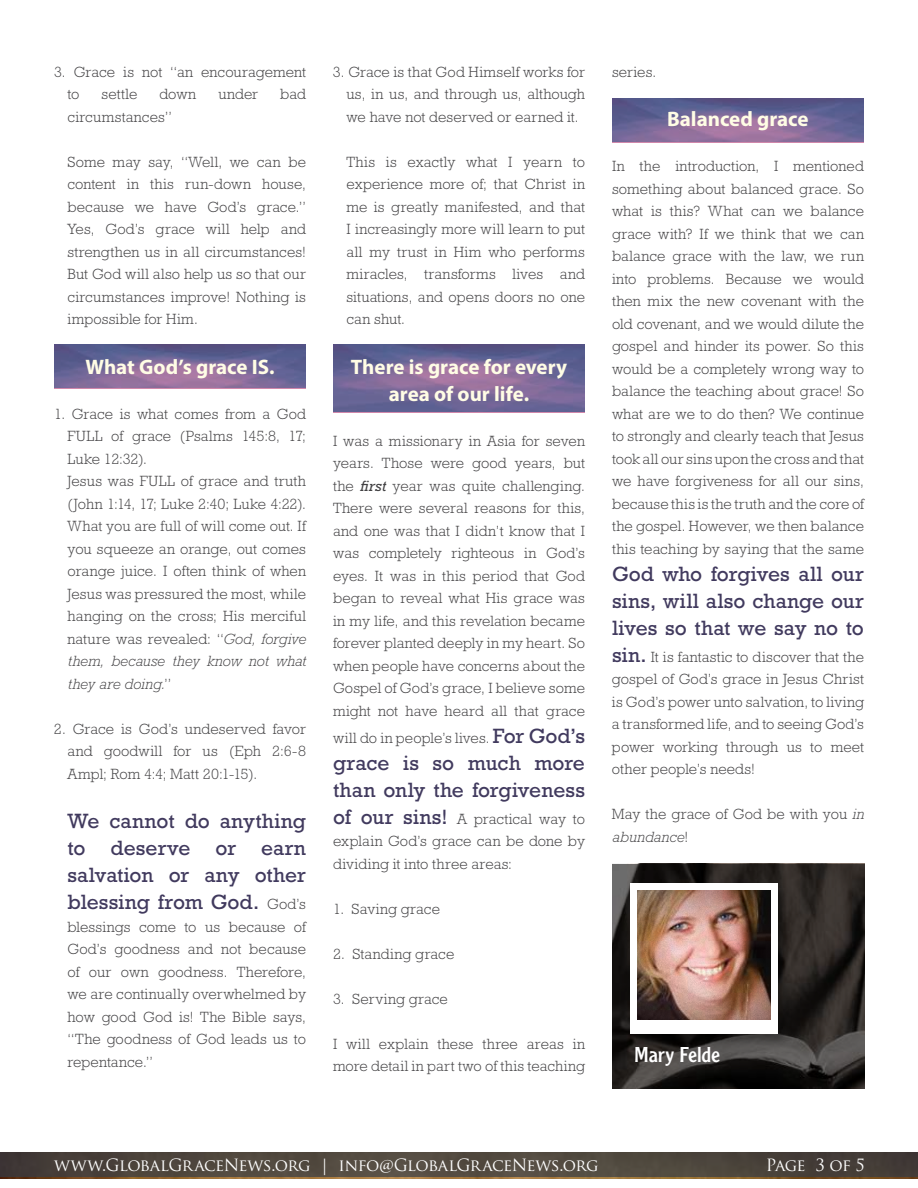
<style>
.page{position:relative;width:918px;height:1188px;background:#fff}
.page>*{position:absolute;margin:0;border:0;box-sizing:border-box;transform-origin:0 0}
.t1{font:21px/27px "Rockwell Std";color:#413a5e;text-align:justify}
.t2{font:700 21px/27px "Myriad Pro";letter-spacing:-.005em;color:#fffde5;text-align:center}
.t3{font:21px "Clearface Gothic LT Std";letter-spacing:-.005em;color:#fff}
.t4{font:16.5px "Trajan Pro";letter-spacing:-.03em;color:#fff}
.t5{font:300 15px/22.5px "Rockwell Std";letter-spacing:.005em;color:#414042;text-align:justify}
.s1{font-style:italic}
.s2{font-weight:300;font-size:15px;color:#414042}
.s3{font-weight:400;font-style:italic}
.s4{font-weight:400;font-size:21px;color:#413a5e}
</style>
<div class="page">
<svg style="left:333px;top:344px;width:252px;height:69px;background:#736696"></svg>
<svg style="left:54px;top:344px;width:252px;height:45px;background:#756695"></svg>
<svg style="left:612px;top:98px;width:252px;height:44px;background:#736595"></svg>
<svg style="left:612px;top:864px;width:252px;height:225px;background:#2c2826"></svg>
<div style="left:628px;top:882px;width:165px;height:167px;background:#000;opacity:.35"></div>
<div style="left:630px;top:883px;width:148px;height:151px;background:#fff"></div>
<div style="left:635px;top:890px;width:135px;height:132px;background:#000;opacity:.55"></div>
<img style="left:0;top:1177px;width:918px;height:1px">
<svg style="left:0;top:1153px;width:918px;height:24px;background:#4d453d"></svg>
<p class="t5" style="left:68px;top:61px;width:240px;text-indent:-14px">3. Grace is not “an encouragement to</p>
<p class="t5" style="left:102px;top:83px;width:37px">settle</p>
<p class="t5" style="left:159px;top:83px;width:38px">down</p>
<p class="t5" style="left:218px;top:83px;width:41px">under</p>
<p class="t5" style="left:280px;top:83px;width:27px">bad</p>
<p class="t5" style="left:68px;top:106px;width:106px">circumstances”</p>
<p class="t5" style="left:68px;top:151px;width:240px">Some may say, “Well, we can be content in this run-down house, because we have God’s grace.” Yes, God’s grace will help and strengthen us in all circumstances!<br>But God will also help us so that our circumstances improve! Nothing is impossible for Him.</p>
<h1 class="t2" style="left:85px;top:353px;width:191px">What God’s grace IS.</h1>
<p class="t5" style="left:67px;top:403px;width:240px;text-align:left;text-indent:-13px">1. Grace is what comes from a God<br>FULL of grace (Psalms 145:8, 17;<br>Luke 12:32).<br>Jesus was FULL of grace and truth (John 1:14, 17; Luke 2:40; Luke 4:22).<br>What you are full of will come out. If you squeeze an orange, out comes orange juice. I often think of when<br>Jesus was pressured the most, while hanging on the cross; His merciful nature was revealed: “<span class="s1">God, forgive them, because they know not what they are doing.</span>”</p>
<p class="t5" style="left:67px;top:718px;width:240px;text-indent:-14px">2. Grace is God’s undeserved favor and goodwill for us (Eph 2:6-8<br>Ampl; Rom 4:4; Matt 20:1-15).</p>
<h1 class="t1" style="left:68px;top:808px;width:240px">We cannot do anything to deserve or earn salvation or any other blessing from God. <span class="s2">God’s</span></h1>
<p class="t5" style="left:67px;top:916px;width:240px">blessings come to us because of God’s goodness and not because of our own goodness. Therefore, we are continually overwhelmed by how good God is! The Bible says, “The goodness of God leads us to repentance.”</p>
<p class="t5" style="left:346px;top:61px;width:240px;text-indent:-14px">3. Grace is that God Himself works for us, in us, and through us, although we have not deserved or earned it.</p>
<p class="t5" style="left:346px;top:151px;width:240px">This is exactly what I yearn to experience more of; that Christ in me is greatly manifested, and that I increasingly more will learn to put all my trust in Him who performs miracles, transforms lives and situations, and opens doors no one can shut.</p>
<h1 class="t2" style="left:351px;top:353px;width:218px">There is grace for every area of our life.</h1>
<p class="t5" style="left:333px;top:430px;width:254px">I was a missionary in Asia for seven years. Those were good years, but the <span class="s3">first</span> year was quite challenging.<br>There were several reasons for this, and one was that I didn’t know that I was completely righteous in God’s eyes. It was in this period that God began to reveal what His grace was in my life, and this revelation became forever planted deeply in my heart. So when people have concerns about the Gospel of God’s grace, I believe some might not have heard all that grace</p>
<p class="t5" style="left:333px;top:727px;width:254px">will do in people’s lives. <span class="s4">For God’s</span></p>
<h1 class="t1" style="left:333px;top:749px;width:254px">grace is so much more than only the forgiveness</h1>
<p class="t5" style="left:333px;top:808px;width:253px"><span class="s4">of our sins!</span> A practical way to explain God’s grace can be done by dividing it into three areas:</p>
<p class="t5" style="left:333px;top:898px;width:108px">1. Saving grace</p>
<p class="t5" style="left:333px;top:943px;width:123px">2. Standing grace</p>
<p class="t5" style="left:333px;top:988px;width:116px">3. Serving grace</p>
<p class="t5" style="left:333px;top:1033px;width:254px">I will explain these three areas in more detail in part two of this teaching</p>
<p class="t5" style="left:612px;top:61px;width:46px">series.</p>
<h1 class="t2" style="left:667px;top:105px;width:143px">Balanced grace</h1>
<p class="t5" style="left:612px;top:155px;width:254px">In the introduction, I mentioned something about balanced grace. So what is this? What can we balance grace with? If we think that we can balance grace with the law, we run into problems. Because we would then mix the new covenant with the old covenant, and we would dilute the gospel and hinder its power. So this would be a completely wrong way to balance the teaching about grace! So what are we to do then? We continue to strongly and clearly teach that Jesus took all our sins upon the cross and that we have forgiveness for all our sins, because this is the truth and the core of the gospel. However, we then balance this teaching by saying that the same</p>
<h1 class="t1" style="left:612px;top:560px;width:254px">God who forgives all our sins, will also change our lives so that we say no to</h1>
<p class="t5" style="left:612px;top:646px;width:254px"><span class="s4">sin.</span> It is fantastic to discover that the gospel of God’s grace in Jesus Christ is God’s power unto salvation, to living a transformed life, and to seeing God’s power working through us to meet other people’s needs!</p>
<p class="t5" style="left:612px;top:803px;width:254px">May the grace of God be with you <span class="s1">in abundance</span>!</p>
<h1 class="t3" style="left:634px;top:1041px;width:88px">Mary Felde</h1>
<p class="t4" style="left:54px;top:1154px;width:546px">www.GlobalGraceNews.org | info@GlobalGraceNews.org</p>
<p class="t4" style="left:766px;top:1154px;width:101px">Page 3 of 5</p>
</div>
